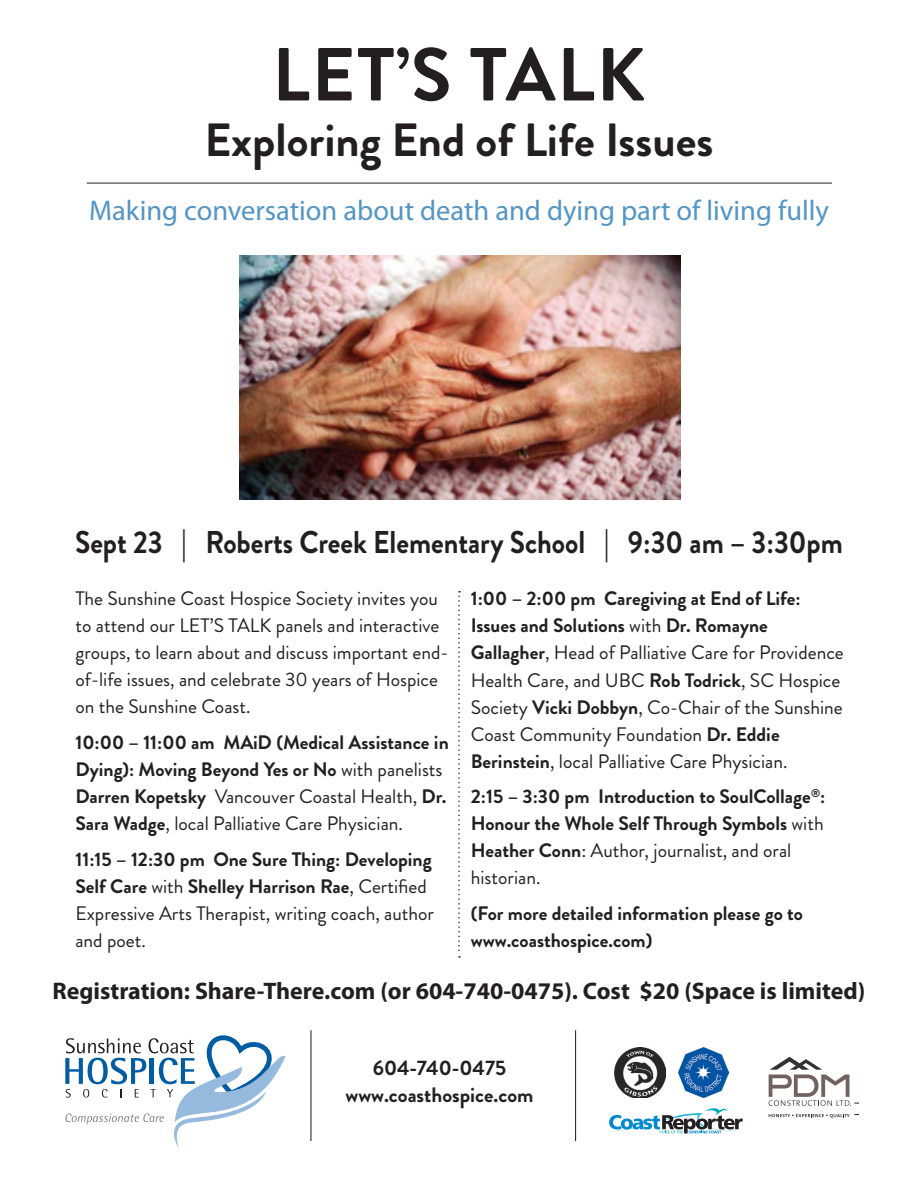
<style>
.page{position:relative;width:918px;height:1188px;background:#fff}
.page>*{position:absolute;margin:0;border:0;box-sizing:border-box;transform-origin:0 0}
.t1{font:700 75px "Brandon Grotesque";letter-spacing:.02em;color:#231f20}
.t2{font:700 46.5px "Brandon Grotesque";color:#231f20}
.t3{font:700 31.5px "Brandon Grotesque";color:#231f20;scale:.9 1}
.t4{font:28.5px "Myriad Pro";color:#5395c5}
.t5{font:700 24px "Myriad Pro";color:#231f20}
.t6{font:700 21px/26.5px "Brandon Grotesque";color:#231f20;text-align:center}
.t7{font:19.5px/27px "Brandon Grotesque";color:#231f20}
.t8{font:700 19.5px/27px "Brandon Grotesque";color:#231f20}
.s1{font-weight:400}
.s2{font-weight:700}
</style>
<div class="page">
<svg style="left:65px;top:1035px;width:221px;height:113px"></svg>
<hr style="left:310px;top:1030px;width:1px;height:111px;background:#231f20">
<hr style="left:575px;top:1030px;width:1px;height:111px;background:#231f20">
<hr style="left:87px;top:183px;width:745px;height:1px;background:#231f20">
<svg style="left:609px;top:1108px;width:134px;height:25px"></svg>
<svg style="left:769px;top:1057px;width:89px;height:49px"></svg>
<svg style="left:769px;top:1114px;width:89px;height:4px"></svg>
<svg style="left:458px;top:591px;width:2px;height:367px"></svg>
<img style="left:615px;top:1047px;width:50px;height:51px">
<img style="left:678px;top:1047px;width:51px;height:51px">
<img style="left:240px;top:256px;width:440px;height:244px">
<h1 class="t1" style="left:272px;top:22px;width:375px">LET’S TALK</h1>
<h2 class="t2" style="left:205px;top:107px;width:510px">Exploring End of Life Issues</h2>
<h3 class="t4" style="left:89px;top:193px;width:741px">Making conversation about death and dying part of living fully</h3>
<h3 class="t3" style="left:75px;top:521px;width:854px">Sept 23 | Roberts Creek Elementary School | 9:30 am – 3:30pm</h3>
<p class="t7" style="left:75px;top:585px;width:375px">The Sunshine Coast Hospice Society invites you to attend our LET’S TALK panels and interactive groups, to learn about and discuss important end&shy;of-life issues, and celebrate 30 years of Hospice on the Sunshine Coast.</p>
<p class="t8" style="left:75px;top:729px;width:375px">10:00 – 11:00 am MAiD (Medical Assistance in Dying): Moving Beyond Yes or No <span class="s1">with panelists </span>Darren Kopetsky <span class="s1">Vancouver Coastal Health,</span> Dr.<br>Sara Wadge<span class="s1">, local Palliative Care Physician.</span></p>
<p class="t7" style="left:75px;top:846px;width:360px"><span class="s2">11:15 – 12:30 pm One Sure Thing: Developing Self Care</span> with <span class="s2">Shelley Harrison Rae</span>, Certified Expressive Arts Therapist, writing coach, author and poet.</p>
<p class="t7" style="left:471px;top:586px;width:375px"><span class="s2">1:00 – 2:00 pm Caregiving at End of Life:<br>Issues and Solutions</span> with <span class="s2">Dr. Romayne Gallagher</span>, Head of Palliative Care for Providence Health Care, and UBC <span class="s2">Rob Todrick</span>, SC Hospice Society <span class="s2">Vicki Dobbyn</span>, Co-Chair of the Sunshine Coast Community Foundation <span class="s2">Dr. Eddie Berinstein</span>, local Palliative Care Physician.</p>
<p class="t8" style="left:471px;top:783px;width:356px">2:15 – 3:30 pm Introduction to SoulCollage<sup>®</sup>:<br>Honour the Whole Self Through Symbols <span class="s1">with </span>Heather Conn<span class="s1">: Author, journalist, and oral historian.</span></p>
<p class="t8" style="left:471px;top:900px;width:334px">(For more detailed information please go to www.coasthospice.com)</p>
<p class="t5" style="left:53px;top:976px;width:814px">Registration: Share-There.com (or 604-740-0475). Cost $20 (Space is limited)</p>
<p class="t6" style="left:346px;top:1055px;width:189px">604-740-0475 www.coasthospice.com</p>
</div>
